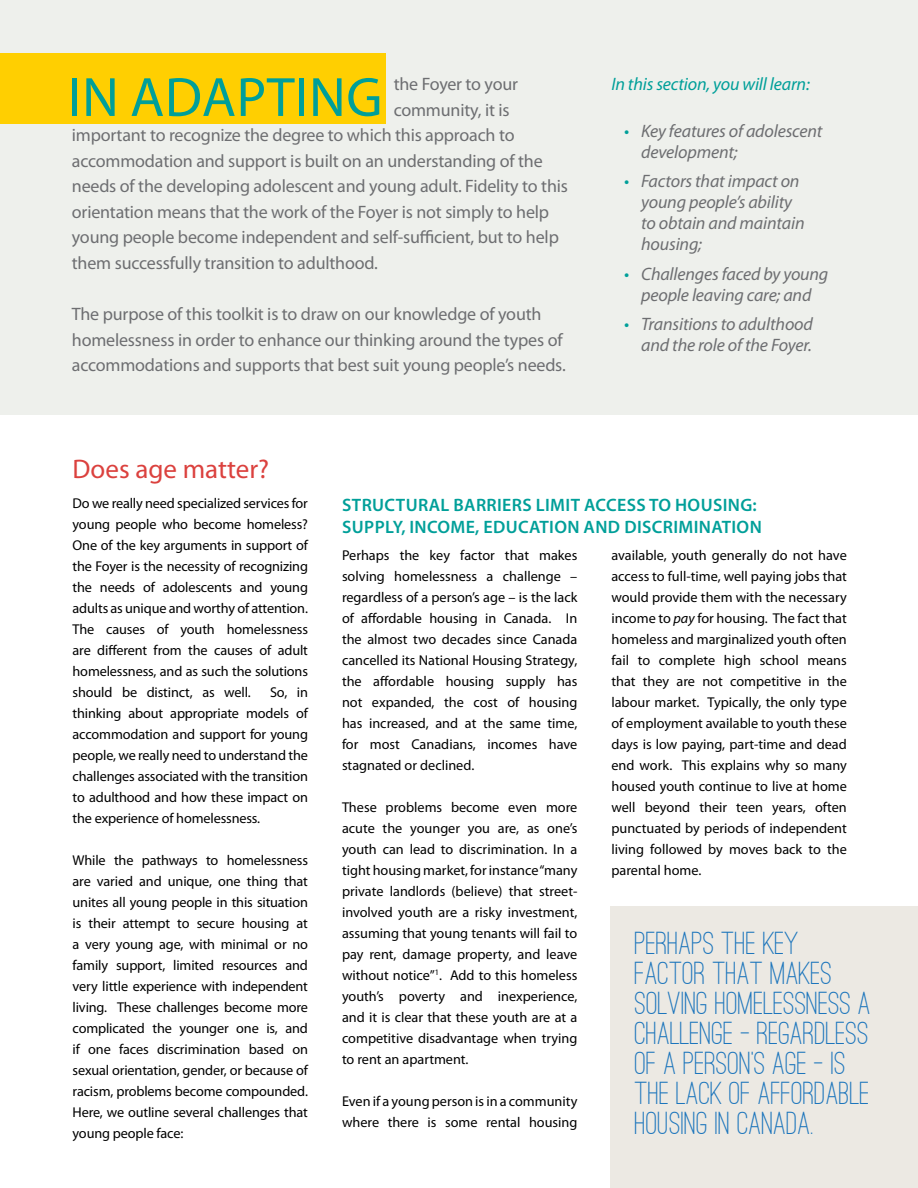
<style>
.page{position:relative;width:918px;height:1188px;background:#fff}
.page>*{position:absolute;margin:0;border:0;box-sizing:border-box;transform-origin:0 0}
.t1{font:55.8px "Myriad Pro";letter-spacing:.01em;color:#009f99}
.t2{font:500 33px/30px "Ostrich Sans";color:#1c75bc}
.t3{font:27px "Myriad Pro";color:#db413e}
.t4{font:18px/25.5px "Myriad Pro";letter-spacing:-.01em;color:#6d6e71}
.t5{font:italic 18px/21px "Myriad Pro";letter-spacing:-.01em;color:#6d6e71}
.t6{font:600 18px/21.6px "Myriad Pro";letter-spacing:.02em;color:#009f99}
.t7{font:italic 18px "Myriad Pro";letter-spacing:-.01em;color:#009f99}
.t8{font:14.25px/21px "Myriad Pro";letter-spacing:-.005em;color:#000;text-align:justify}
.s1{color:#009f99}
.s2{font-style:italic}
</style>
<div class="page">
<div style="left:611px;top:907px;width:307px;height:281px;background:#ece9e3"></div>
<div style="left:0;top:0;width:918px;height:414px;background:#eef0ec"></div>
<div style="left:0;top:53px;width:385px;height:71px;background:#ffcf01"></div>
<p class="t1" style="left:68px;top:63px;width:316px">In adapti ng</p>
<p class="t4" style="left:394px;top:71px;width:126px">the Foyer to your</p>
<p class="t4" style="left:394px;top:97px;width:118px">community, it is</p>
<p class="t4" style="left:72px;top:122px;width:444px">important to recognize the degree to which this approach to</p>
<p class="t4" style="left:72px;top:148px;width:472px">accommodation and support is built on an understanding of the</p>
<p class="t4" style="left:72px;top:173px;width:498px">needs of the developing adolescent and young adult. Fidelity to this</p>
<p class="t4" style="left:72px;top:199px;width:479px">orientation means that the work of the Foyer is not simply to help</p>
<p class="t4" style="left:72px;top:224px;width:489px">young people become independent and self-sufficient, but to help</p>
<p class="t4" style="left:72px;top:250px;width:308px">them successfully transition to adulthood.</p>
<p class="t4" style="left:72px;top:301px;width:495px">The purpose of this toolkit is to draw on our knowledge of youth homelessness in order to enhance our thinking around the types of accommodations and supports that best suit young people’s needs.</p>
<p class="t3" style="left:73px;top:452px;width:198px">Does age matter?</p>
<p class="t7" style="left:611px;top:73px;width:200px">In this section, you will learn:</p>
<p class="t5" style="left:641px;top:120px;width:183px;text-indent:-17px"><span class="s1">•</span> Key features of adolescent development;</p>
<p class="t5" style="left:641px;top:171px;width:165px;text-indent:-17px"><span class="s1">•</span> Factors that impact on young people’s ability to obtain and maintain housing;</p>
<p class="t5" style="left:624px;top:263px;width:206px;text-align:center"><span class="s1">•</span> Challenges faced by young people leaving care; and</p>
<p class="t5" style="left:624px;top:314px;width:190px;text-align:right"><span class="s1">•</span> Transitions to adulthood and the role of the Foyer.</p>
<p class="t8" style="left:73px;top:493px;width:237px">Do we really need specialized services for young people who become homeless?<br>One of the key arguments in support of the Foyer is the necessity of recognizing the needs of adolescents and young adults as unique and worthy of attention.<br>The causes of youth homelessness are different from the causes of adult homelessness, and as such the solutions should be distinct, as well.</p>
<p class="t8" style="left:73px;top:682px;width:237px;text-indent:197px">So, in thinking about appropriate models of accommodation and support for young people, we really need to understand the challenges associated with the transition to adulthood and how these impact on the experience of homelessness.</p>
<p class="t8" style="left:73px;top:850px;width:237px">While the pathways to homelessness are varied and unique, one thing that unites all young people in this situation is their attempt to secure housing at a very young age, with minimal or no family support, limited resources and very little experience with independent living. These challenges become more complicated the younger one is, and if one faces discrimination based on sexual orientation, gender, or because of racism, problems become compounded.<br>Here, we outline several challenges that young people face:</p>
<p class="t6" style="left:342px;top:494px;width:421px">STRUCTURAL BARRIERS LIMIT ACCESS TO HOUSING:<br>SUPPLY, INCOME, EDUCATION AND DISCRIMINATION</p>
<p class="t8" style="left:342px;top:544px;width:237px">Perhaps the key factor that makes solving homelessness a challenge – regardless of a person’s age – is the lack of affordable housing in Canada. In the almost two decades since Canada cancelled its National Housing Strategy, the affordable housing supply has not expanded, the cost of housing has increased, and at the same time, for most Canadians, incomes have stagnated or declined.</p>
<p class="t8" style="left:342px;top:796px;width:237px">These problems become even more acute the younger you are, as one’s youth can lead to discrimination. In a tight housing market, for instance “many private landlords (believe) that street&shy;involved youth are a risky investment, assuming that young tenants will fail to pay rent, damage property, and leave without notice”<sup>1</sup>. Add to this homeless youth’s poverty and inexperience, and it is clear that these youth are at a competitive disadvantage when trying to rent an apartment.</p>
<p class="t8" style="left:342px;top:1090px;width:237px">Even if a young person is in a community where there is some rental housing</p>
<p class="t8" style="left:611px;top:544px;width:237px">available, youth generally do not have access to full-time, well paying jobs that would provide them with the necessary income to <span class="s2">pay</span> for housing. The fact that homeless and marginalized youth often fail to complete high school means that they are not competitive in the labour market. Typically, the only type of employment available to youth these days is low paying, part-time and dead end work. This explains why so many housed youth continue to live at home well beyond their teen years, often punctuated by periods of independent living followed by moves back to the parental home.</p>
<p class="t2" style="left:635px;top:928px;width:238px">PERHAPS THE KEY<br>FACTOR THAT MAKES<br>SOLVING HOMELESSNESS A<br>CHALLENGE – REGARDLESS<br>OF A PERSON’S AGE – IS<br>THE LACK OF AFFORDABLE<br>HOUSING IN CANADA.</p>
</div>
